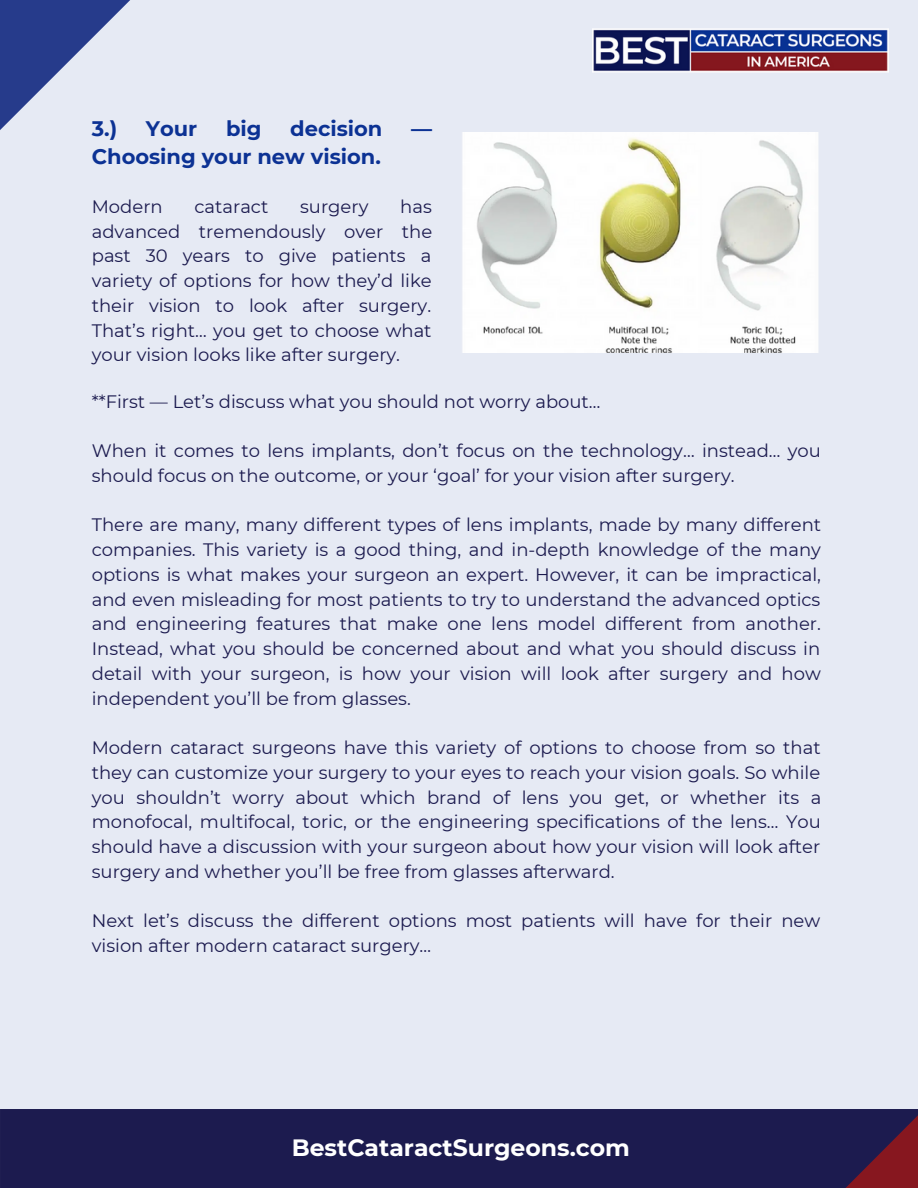
<style>
.page{position:relative;width:918px;height:1188px;background:#e6eaf4}
.page>*{position:absolute;margin:0;border:0;box-sizing:border-box;transform-origin:0 0}
.t1{font:700 23.55px "Montserrat";color:#fff}
.t2{font:700 21px "Montserrat";color:#0c3294}
.t3{font:18px/24.8px "Montserrat";color:#1c1b4f;text-align:justify}
</style>
<div class="page">
<svg style="left:0;top:0;width:130px;height:130px;fill:#263b8b"></svg>
<div style="left:0;top:1109px;width:918px;height:79px;background:#1c1b4f"></div>
<svg style="left:845px;top:1115px;width:73px;height:73px"></svg>
<img style="left:593px;top:28px;width:296px;height:45px">
<img style="left:462px;top:132px;width:356px;height:221px">
<p class="t2" style="left:92px;top:116px;width:27px">3.)</p>
<p class="t2" style="left:146px;top:116px;width:53px">Your</p>
<p class="t2" style="left:226px;top:116px;width:37px">big</p>
<p class="t2" style="left:290px;top:116px;width:94px">decision</p>
<p class="t2" style="left:411px;top:116px;width:22px">—</p>
<p class="t2" style="left:92px;top:144px;width:291px">Choosing your new vision.</p>
<p class="t3" style="left:92px;top:194px;width:72px">Modern</p>
<p class="t3" style="left:194px;top:194px;width:75px">cataract</p>
<p class="t3" style="left:300px;top:194px;width:70px">surgery</p>
<p class="t3" style="left:92px;top:194px;width:342px;text-indent:308px">has advanced tremendously over the past 30 years to give patients a variety of options for how they’d like their vision to look after surgery.<br>That’s right… you get to choose what your vision looks like after surgery.</p>
<p class="t3" style="left:92px;top:389px;width:510px">**First — Let’s discuss what you should not worry about…</p>
<p class="t3" style="left:92px;top:438px;width:731px">When it comes to lens implants, don’t focus on the technology… instead… you should focus on the outcome, or your ‘goal’ for your vision after surgery.</p>
<p class="t3" style="left:92px;top:513px;width:731px">There are many, many different types of lens implants, made by many different companies. This variety is a good thing, and in-depth knowledge of the many options is what makes your surgeon an expert. However, it can be impractical, and even misleading for most patients to try to understand the advanced optics and engineering features that make one lens model different from another.<br>Instead, what you should be concerned about and what you should discuss in detail with your surgeon, is how your vision will look after surgery and how independent you’ll be from glasses.</p>
<p class="t3" style="left:92px;top:735px;width:731px">Modern cataract surgeons have this variety of options to choose from so that they can customize your surgery to your eyes to reach your vision goals. So while you shouldn’t worry about which brand of lens you get, or whether its a monofocal, multifocal, toric, or the engineering specifications of the lens… You should have a discussion with your surgeon about how your vision will look after surgery and whether you’ll be free from glasses afterward.</p>
<p class="t3" style="left:92px;top:909px;width:730px">Next let’s discuss the different options most patients will have for their new vision after modern cataract surgery…</p>
<p class="t1" style="left:292px;top:1133px;width:340px">BestCataractSurgeons.com</p>
</div>
